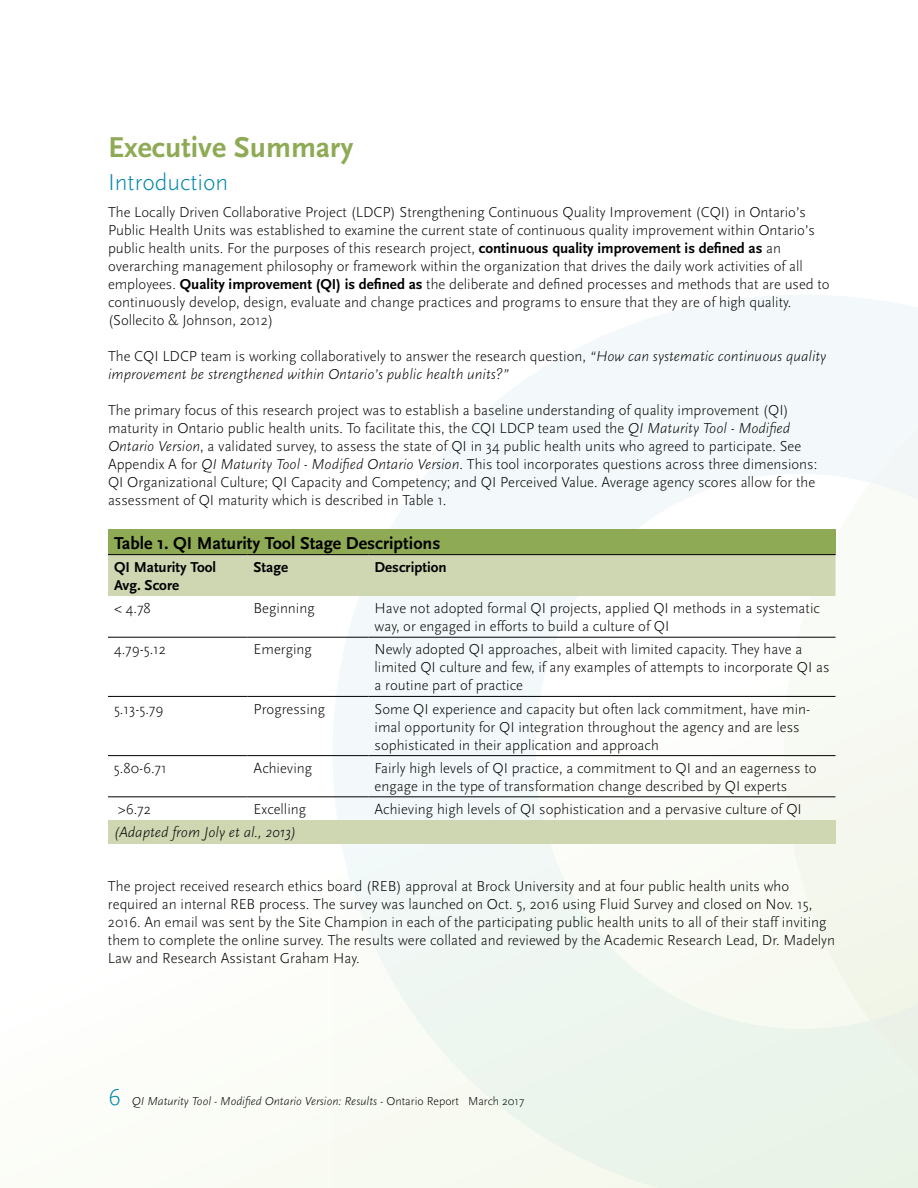
<style>
.page{position:relative;width:918px;height:1188px;background:#fff}
.page>*{position:absolute;margin:0;border:0;box-sizing:border-box;transform-origin:0 0}
.t1{font:700 30px "Scala Sans";color:#8faa55}
.t2{font:300 24px "Scala Sans";color:#0087a8}
.t3{font:700 18px "Scala Sans";color:#000}
.t4{font:300 15px/18px "Scala Sans";color:#000}
.t5{font:italic 300 15px/18px "Scala Sans";color:#000}
.t6{font:700 15px/18px "Scala Sans";color:#000}
.t7{font:italic 300 12px "Scala Sans";color:#000}
.s1{font-weight:700}
.s2{font-style:normal}
.s3{font-style:italic}
.s4{font-style:normal;font-size:24px;color:#0087a8}
</style>
<div class="page">
<svg style="left:333px;top:295px;width:585px;height:893px;fill:#f3f9f8"></svg>
<div style="left:108px;top:529px;width:728px;height:26px;background:#8faa55"></div>
<div style="left:108px;top:555px;width:728px;height:41px;background:#ced6b2"></div>
<div style="left:108px;top:820px;width:728px;height:23px;background:#ced6b2"></div>
<hr style="left:108px;top:637px;width:140px;height:1px;background:#000">
<hr style="left:248px;top:637px;width:121px;height:1px;background:#000">
<hr style="left:369px;top:637px;width:467px;height:1px;background:#000">
<hr style="left:108px;top:696px;width:140px;height:1px;background:#000">
<hr style="left:248px;top:696px;width:121px;height:1px;background:#000">
<hr style="left:369px;top:696px;width:467px;height:1px;background:#000">
<hr style="left:108px;top:755px;width:140px;height:1px;background:#000">
<hr style="left:248px;top:755px;width:121px;height:1px;background:#000">
<hr style="left:369px;top:755px;width:467px;height:1px;background:#000">
<hr style="left:108px;top:796px;width:140px;height:1px;background:#000">
<hr style="left:248px;top:796px;width:121px;height:1px;background:#000">
<hr style="left:369px;top:796px;width:467px;height:1px;background:#000">
<hr style="left:108px;top:554px;width:140px;height:1px;background:#000">
<hr style="left:248px;top:554px;width:121px;height:1px;background:#000">
<hr style="left:369px;top:554px;width:467px;height:1px;background:#000">
<h1 class="t1" style="left:108px;top:132px;width:247px">Executive Summary</h1>
<h2 class="t2" style="left:108px;top:170px;width:122px">Introduction</h2>
<p class="t4" style="left:108px;top:204px;width:723px">The Locally Driven Collaborative Project (LDCP) Strengthening Continuous Quality Improvement (CQI) in Ontario’s Public Health Units was established to examine the current state of continuous quality improvement within Ontario’s public health units. For the purposes of this research project, <span class="s1">continuous quality improvement is defined as</span> an overarching management philosophy or framework within the organization that drives the daily work activities of all employees. <span class="s1">Quality improvement (QI) is defined as</span> the deliberate and defined processes and methods that are used to continuously develop, design, evaluate and change practices and programs to ensure that they are of high quality. (Sollecito &amp; Johnson, 2012)</p>
<p class="t5" style="left:108px;top:348px;width:720px"><span class="s2">The CQI LDCP team is working collaboratively to answer the research question,</span> “How can systematic continuous quality improvement be strengthened within Ontario’s public health units?”</p>
<p class="t4" style="left:108px;top:402px;width:711px">The primary focus of this research project was to establish a baseline understanding of quality improvement (QI) maturity in Ontario public health units. To facilitate this, the CQI LDCP team used the <span class="s3">QI Maturity Tool - Modified Ontario Version</span>, a validated survey, to assess the state of QI in 34 public health units who agreed to participate. See Appendix A for <span class="s3">QI Maturity Tool - Modified Ontario Version</span>. This tool incorporates questions across three dimensions:<br>QI Organizational Culture; QI Capacity and Competency; and QI Perceived Value. Average agency scores allow for the assessment of QI maturity which is described in Table 1.</p>
<p class="t3" style="left:114px;top:533px;width:328px">Table 1. QI Maturity Tool Stage Descriptions</p>
<p class="t6" style="left:114px;top:559px;width:104px">QI Maturity Tool<br>Avg. Score</p>
<p class="t6" style="left:254px;top:559px;width:36px">Stage</p>
<p class="t6" style="left:375px;top:559px;width:74px">Description</p>
<p class="t4" style="left:114px;top:600px;width:38px">&lt; 4.78</p>
<p class="t4" style="left:254px;top:600px;width:63px">Beginning</p>
<p class="t4" style="left:375px;top:600px;width:447px">Have not adopted formal QI projects, applied QI methods in a systematic way, or engaged in efforts to build a culture of QI</p>
<p class="t4" style="left:114px;top:641px;width:54px">4.79-5.12</p>
<p class="t4" style="left:254px;top:641px;width:60px">Emerging</p>
<p class="t4" style="left:375px;top:641px;width:456px">Newly adopted QI approaches, albeit with limited capacity. They have a limited QI culture and few, if any examples of attempts to incorporate QI as a routine part of practice</p>
<p class="t4" style="left:114px;top:700px;width:51px">5.13-5.79</p>
<p class="t4" style="left:254px;top:700px;width:73px">Progressing</p>
<p class="t4" style="left:375px;top:700px;width:437px">Some QI experience and capacity but often lack commitment, have min&shy;imal opportunity for QI integration throughout the agency and are less sophisticated in their application and approach</p>
<p class="t4" style="left:114px;top:759px;width:54px">5.80-6.71</p>
<p class="t4" style="left:254px;top:759px;width:60px">Achieving</p>
<p class="t4" style="left:375px;top:759px;width:444px">Fairly high levels of QI practice, a commitment to QI and an eagerness to engage in the type of transformation change described by QI experts</p>
<p class="t4" style="left:118px;top:800px;width:35px">&gt;6.72</p>
<p class="t4" style="left:254px;top:800px;width:54px">Excelling</p>
<p class="t4" style="left:375px;top:800px;width:429px">Achieving high levels of QI sophistication and a pervasive culture of QI</p>
<p class="t5" style="left:114px;top:824px;width:184px">(Adapted from Joly et al., 2013)</p>
<p class="t4" style="left:108px;top:878px;width:729px">The project received research ethics board (REB) approval at Brock University and at four public health units who required an internal REB process. The survey was launched on Oct. 5, 2016 using Fluid Survey and closed on Nov. 15, 2016. An email was sent by the Site Champion in each of the participating public health units to all of their staff inviting them to complete the online survey. The results were collated and reviewed by the Academic Research Lead, Dr. Madelyn Law and Research Assistant Graham Hay.</p>
<p class="t7" style="left:108px;top:1095px;width:418px"><span class="s4">6</span> QI Maturity Tool - Modified Ontario Version: Results <span class="s2">- Ontario Report March 2017</span></p>
</div>
